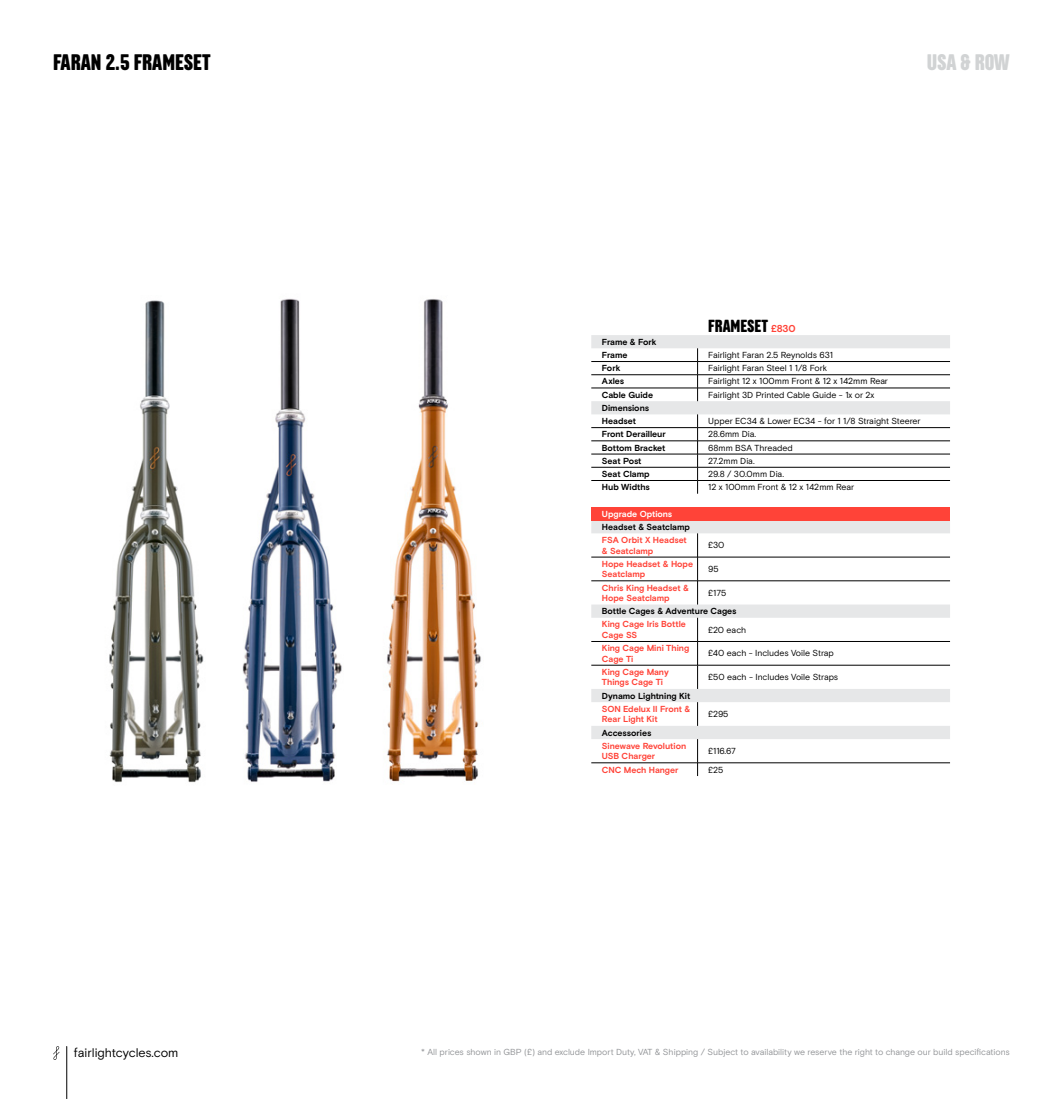
<style>
.page{position:relative;width:1063px;height:1099px;background:#fff}
.page>*{position:absolute;margin:0;border:0;box-sizing:border-box;transform-origin:0 0}
.t1{font:700 22.5px "Fairlight";color:#000}
.t2{font:700 22.5px "Fairlight";letter-spacing:-.01em;color:#d1d3d4}
.t3{font:700 17.5px "Fairlight";color:#000}
.t4{font:12.5px "Basis Grotesque";color:#000}
.t5{font:8.75px "Basis Grotesque";color:#000}
.t6{font:700 8.75px/10.5px "Basis Grotesque";letter-spacing:-.005em;color:#ff4338}
.t7{font:700 8.75px/13.2px "Basis Grotesque";letter-spacing:-.005em;color:#000}
.t8{font:8.75px "Basis Grotesque";letter-spacing:-.005em;color:#939598}
.t9{font:700 8.75px "Basis Grotesque";color:#fff}
.s1{font-family:"Basis Grotesque";font-size:10px;color:#ff4338}
</style>
<div class="page">
<svg style="left:53px;top:1046px;width:7px;height:13px"></svg>
<hr style="left:66px;top:1046px;width:1px;height:52px;background:#000">
<svg style="left:591px;top:335px;width:359px;height:404px"></svg>
<div style="left:591px;top:493px;width:359px;height:14px;background:#fff"></div>
<div style="left:591px;top:507px;width:359px;height:13px;background:#ff4338"></div>
<hr style="left:591px;top:361px;width:107px;height:1px;background:#000">
<hr style="left:698px;top:361px;width:252px;height:1px;background:#000">
<hr style="left:591px;top:374px;width:107px;height:1px;background:#000">
<hr style="left:698px;top:374px;width:252px;height:1px;background:#000">
<hr style="left:591px;top:388px;width:107px;height:1px;background:#000">
<hr style="left:698px;top:388px;width:252px;height:1px;background:#000">
<svg style="left:697px;top:348px;width:1px;height:53px"></svg>
<hr style="left:591px;top:427px;width:107px;height:1px;background:#000">
<hr style="left:698px;top:427px;width:252px;height:1px;background:#000">
<hr style="left:591px;top:440px;width:107px;height:1px;background:#000">
<hr style="left:698px;top:440px;width:252px;height:1px;background:#000">
<hr style="left:591px;top:454px;width:107px;height:1px;background:#000">
<hr style="left:698px;top:454px;width:252px;height:1px;background:#000">
<hr style="left:591px;top:467px;width:107px;height:1px;background:#000">
<hr style="left:698px;top:467px;width:252px;height:1px;background:#000">
<hr style="left:591px;top:480px;width:107px;height:1px;background:#000">
<hr style="left:698px;top:480px;width:252px;height:1px;background:#000">
<svg style="left:697px;top:414px;width:1px;height:79px"></svg>
<svg style="left:697px;top:533px;width:1px;height:71px"></svg>
<svg style="left:697px;top:617px;width:1px;height:72px"></svg>
<hr style="left:591px;top:557px;width:107px;height:1px;background:#000">
<hr style="left:698px;top:557px;width:252px;height:1px;background:#000">
<hr style="left:591px;top:580px;width:107px;height:1px;background:#000">
<hr style="left:698px;top:580px;width:252px;height:1px;background:#000">
<hr style="left:591px;top:641px;width:107px;height:1px;background:#000">
<hr style="left:698px;top:641px;width:252px;height:1px;background:#000">
<hr style="left:591px;top:665px;width:107px;height:1px;background:#000">
<hr style="left:698px;top:665px;width:252px;height:1px;background:#000">
<hr style="left:591px;top:762px;width:107px;height:1px;background:#000">
<hr style="left:698px;top:762px;width:252px;height:1px;background:#000">
<svg style="left:697px;top:702px;width:1px;height:23px"></svg>
<svg style="left:697px;top:739px;width:1px;height:37px"></svg>
<img style="left:109px;top:300px;width:95px;height:483px">
<img style="left:387px;top:299px;width:94px;height:483px">
<img style="left:242px;top:298px;width:100px;height:484px">
<h1 class="t1" style="left:53px;top:54px;width:159px">FARAN 2.5 FRAMESET</h1>
<h3 class="t4" style="left:74px;top:1045px;width:106px">fairlightcycles.com</h3>
<h1 class="t2" style="left:927px;top:54px;width:84px">USA &amp; ROW</h1>
<p class="t7" style="left:602px;top:335px;width:56px">Frame &amp; Fork<br>Frame</p>
<h2 class="t3" style="left:708px;top:319px;width:89px">FRAMESET <span class="s1">£830</span></h2>
<p class="t5" style="left:708px;top:350px;width:126px">Fairlight Faran 2.5 Reynolds 631</p>
<p class="t7" style="left:602px;top:361px;width:20px">Fork</p>
<p class="t5" style="left:708px;top:363px;width:120px">Fairlight Faran Steel 1 1/8 Fork</p>
<p class="t7" style="left:602px;top:374px;width:24px">Axles</p>
<p class="t5" style="left:708px;top:376px;width:181px">Fairlight 12 x 100mm Front &amp; 12 x 142mm Rear</p>
<p class="t7" style="left:602px;top:388px;width:53px">Cable Guide</p>
<p class="t5" style="left:708px;top:389px;width:168px">Fairlight 3D Printed Cable Guide - 1x or 2x</p>
<p class="t7" style="left:602px;top:401px;width:49px">Dimensions<br>Headset</p>
<p class="t5" style="left:708px;top:416px;width:214px">Upper EC34 &amp; Lower EC34 - for 1 1/8 Straight Steerer</p>
<p class="t7" style="left:602px;top:427px;width:65px">Front Derailleur</p>
<p class="t5" style="left:708px;top:429px;width:49px">28.6mm Dia.</p>
<p class="t7" style="left:602px;top:441px;width:65px">Bottom Bracket</p>
<p class="t5" style="left:708px;top:442px;width:86px">68mm BSA Threaded</p>
<p class="t7" style="left:602px;top:454px;width:41px">Seat Post</p>
<p class="t5" style="left:708px;top:455px;width:48px">27.2mm Dia.</p>
<p class="t7" style="left:602px;top:467px;width:49px">Seat Clamp</p>
<p class="t5" style="left:708px;top:469px;width:77px">29.8 / 30.0mm Dia.</p>
<p class="t7" style="left:602px;top:480px;width:49px">Hub Widths</p>
<p class="t5" style="left:708px;top:482px;width:147px">12 x 100mm Front &amp; 12 x 142mm Rear</p>
<p class="t9" style="left:602px;top:508px;width:72px">Upgrade Options</p>
<p class="t7" style="left:602px;top:520px;width:89px">Headset &amp; Seatclamp</p>
<p class="t6" style="left:602px;top:534px;width:86px">FSA Orbit X Headset &amp; Seatclamp</p>
<p class="t5" style="left:708px;top:540px;width:18px">£30</p>
<p class="t6" style="left:602px;top:558px;width:93px">Hope Headset &amp; Hope<br>Seatclamp</p>
<p class="t5" style="left:708px;top:564px;width:12px">95</p>
<p class="t6" style="left:602px;top:582px;width:89px">Chris King Headset &amp;<br>Hope Seatclamp</p>
<p class="t5" style="left:708px;top:587px;width:20px">£175</p>
<p class="t7" style="left:602px;top:604px;width:136px">Bottle Cages &amp; Adventure Cages</p>
<p class="t6" style="left:602px;top:619px;width:86px">King Cage Iris Bottle<br>Cage SS</p>
<p class="t5" style="left:708px;top:624px;width:39px">£20 each</p>
<p class="t6" style="left:602px;top:642px;width:89px">King Cage Mini Thing<br>Cage Ti</p>
<p class="t5" style="left:708px;top:648px;width:127px">£40 each - Includes Voile Strap</p>
<p class="t6" style="left:602px;top:666px;width:68px">King Cage Many<br>Things Cage Ti</p>
<p class="t5" style="left:708px;top:672px;width:131px">£50 each - Includes Voile Straps</p>
<p class="t7" style="left:602px;top:689px;width:90px">Dynamo Lightning Kit</p>
<p class="t6" style="left:602px;top:703px;width:90px">SON Edelux II Front &amp;<br>Rear Light Kit</p>
<p class="t5" style="left:708px;top:709px;width:22px">£295</p>
<p class="t7" style="left:602px;top:725px;width:51px">Accessories</p>
<p class="t6" style="left:602px;top:740px;width:86px">Sinewave Revolution<br>USB Charger</p>
<p class="t5" style="left:708px;top:745px;width:29px">£116.67</p>
<p class="t6" style="left:602px;top:764px;width:78px">CNC Mech Hanger</p>
<p class="t5" style="left:708px;top:764px;width:17px">£25</p>
<p class="t8" style="left:421px;top:1046px;width:590px">* All prices shown in GBP (£) and exclude Import Duty, VAT &amp; Shipping / Subject to availability we reserve the right to change our build specifications</p>
</div>
